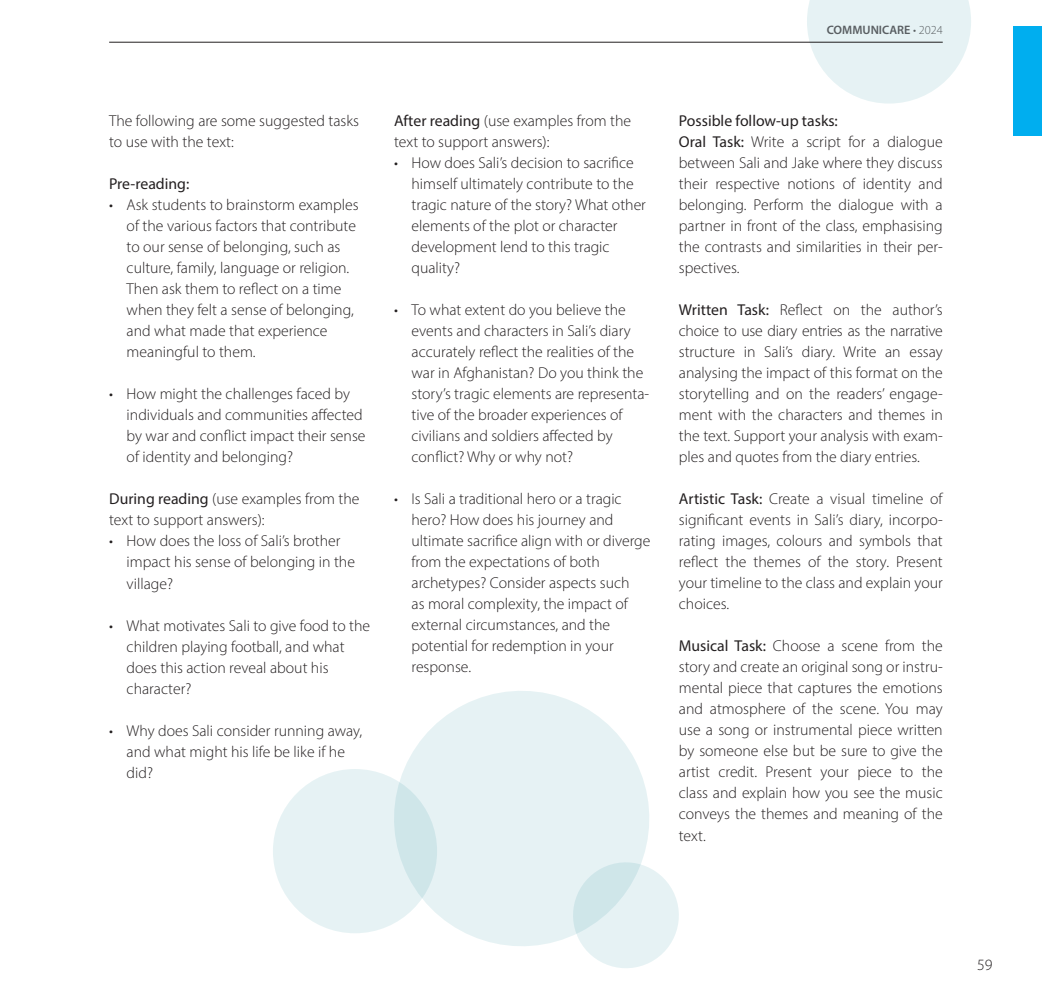
<style>
.page{position:relative;width:1042px;height:1008px;background:#fff}
.page>*{position:absolute;margin:0;border:0;box-sizing:border-box;transform-origin:0 0}
.t1{font:300 15.75px/21px "Myriad Pro";color:#231f20}
.t2{font:15.75px "Myriad Pro";color:#231f20}
.t3{font:600 12.25px "Myriad Pro";color:#636366}
.s1{font-weight:300}
.s2{font-weight:400}
</style>
<div class="page">
<hr style="left:109px;top:42px;width:834px;height:1px;background:#231f20">
<div style="left:1014px;top:26px;width:28px;height:110px;background:#00aeef"></div>
<div style="left:273px;top:768px;width:164px;height:164px;background:#e6f2f4;border-radius:50%"></div>
<svg style="left:807px;top:0;width:164px;height:103px"></svg>
<svg style="left:604px;top:882px;width:75px;height:86px"></svg>
<svg style="left:376px;top:691px;width:291px;height:272px;fill:#e6f2f4"></svg>
<p class="t3" style="left:827px;top:24px;width:117px">COMMUNICARE <span class="s1">• 2024</span></p>
<p class="t1" style="left:109px;top:110px;width:251px">The following are some suggested tasks to use with the text:</p>
<p class="t2" style="left:109px;top:174px;width:82px">Pre-reading:</p>
<p class="t1" style="left:127px;top:194px;width:233px;text-indent:-17px">• Ask students to brainstorm examples of the various factors that contribute to our sense of belonging, such as culture, family, language or religion.<br>Then ask them to reflect on a time when they felt a sense of belonging, and what made that experience meaningful to them.</p>
<p class="t1" style="left:127px;top:383px;width:240px;text-indent:-17px">• How might the challenges faced by individuals and communities affected by war and conflict impact their sense of identity and belonging?</p>
<p class="t1" style="left:109px;top:488px;width:252px"><span class="s2">During reading</span> (use examples from the text to support answers):</p>
<p class="t1" style="left:127px;top:530px;width:230px;text-indent:-17px">• How does the loss of Sali’s brother impact his sense of belonging in the village?</p>
<p class="t1" style="left:127px;top:614px;width:245px;text-indent:-17px">• What motivates Sali to give food to the children playing football, and what does this action reveal about his character?</p>
<p class="t1" style="left:127px;top:719px;width:237px;text-indent:-17px">• Why does Sali consider running away, and what might his life be like if he did?</p>
<p class="t1" style="left:394px;top:110px;width:239px"><span class="s2">After reading</span> (use examples from the text to support answers):</p>
<p class="t1" style="left:411px;top:152px;width:236px;text-indent:-17px">• How does Sali’s decision to sacrifice himself ultimately contribute to the tragic nature of the story? What other elements of the plot or character development lend to this tragic quality?</p>
<p class="t1" style="left:411px;top:299px;width:239px;text-indent:-17px">• To what extent do you believe the events and characters in Sali’s diary accurately reflect the realities of the war in Afghanistan? Do you think the story’s tragic elements are representa&shy;tive of the broader experiences of civilians and soldiers affected by conflict? Why or why not?</p>
<p class="t1" style="left:411px;top:488px;width:240px;text-indent:-17px">• Is Sali a traditional hero or a tragic hero? How does his journey and ultimate sacrifice align with or diverge from the expectations of both archetypes? Consider aspects such<br>as moral complexity, the impact of external circumstances, and the potential for redemption in your response.</p>
<p class="t1" style="left:679px;top:110px;width:265px"><span class="s2">Possible follow-up tasks:<br>Oral Task:</span> Write a script for a dialogue between Sali and Jake where they discuss their respective notions of identity and belonging. Perform the dialogue with a partner in front of the class, emphasising the contrasts and similarities in their per&shy;spectives.</p>
<p class="t1" style="left:679px;top:299px;width:265px;text-align:justify"><span class="s2">Written Task:</span> Reflect on the author’s choice to use diary entries as the narrative structure in Sali’s diary. Write an essay analysing the impact of this format on the storytelling and on the readers’ engage&shy;ment with the characters and themes in the text. Support your analysis with exam&shy;ples and quotes from the diary entries.</p>
<p class="t1" style="left:679px;top:488px;width:265px;text-align:justify"><span class="s2">Artistic Task:</span> Create a visual timeline of significant events in Sali’s diary, incorpo&shy;rating images, colours and symbols that reflect the themes of the story. Present your timeline to the class and explain your choices.</p>
<p class="t1" style="left:679px;top:635px;width:265px;text-align:justify"><span class="s2">Musical Task:</span> Choose a scene from the story and create an original song or instru&shy;mental piece that captures the emotions and atmosphere of the scene. You may use a song or instrumental piece written by someone else but be sure to give the artist credit. Present your piece to the class and explain how you see the music conveys the themes and meaning of the text.</p>
<p class="t1" style="left:977px;top:953px;width:17px">59</p>
</div>
